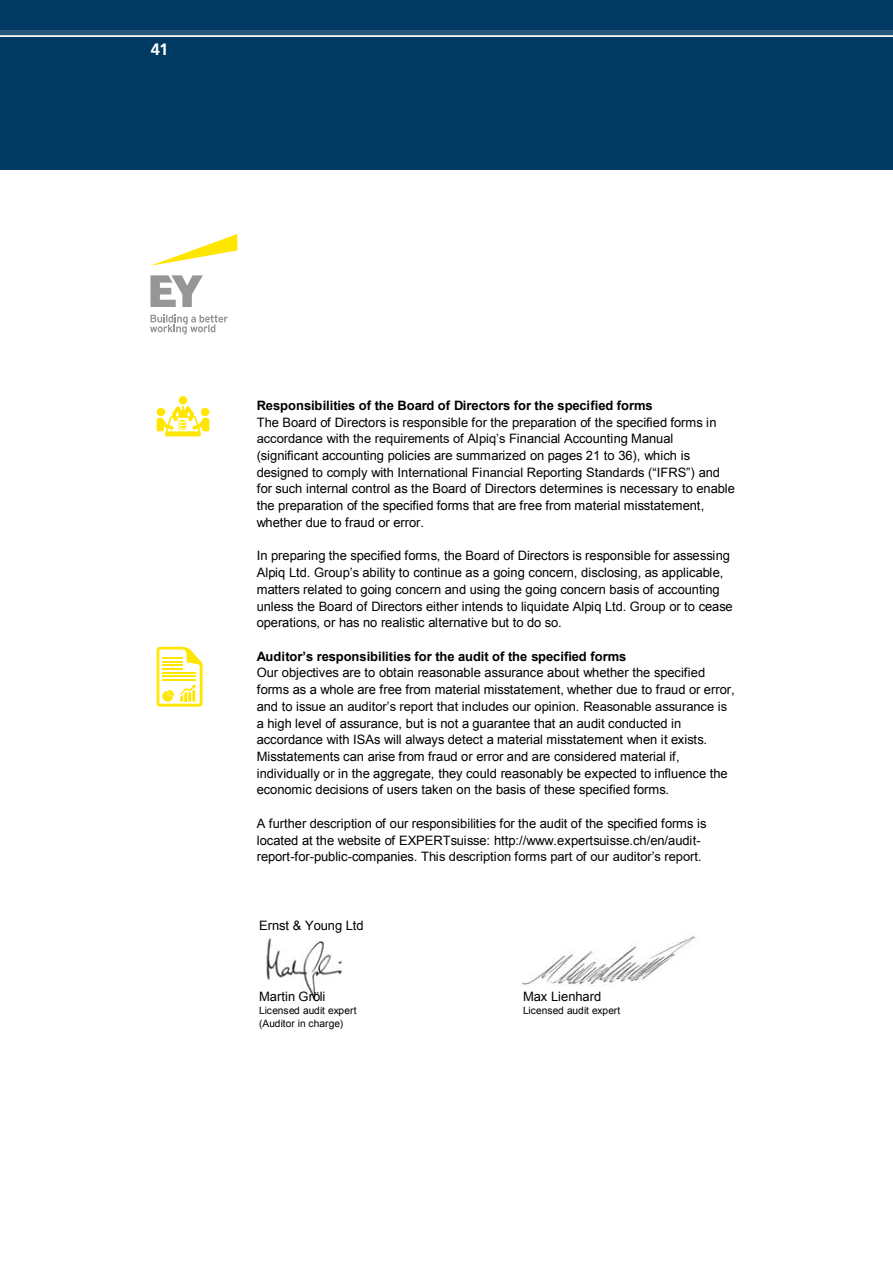
<style>
.page{position:relative;width:893px;height:1263px;background:#fff}
.page>*{position:absolute;margin:0;border:0;box-sizing:border-box;transform-origin:0 0}
.t1{font:700 16.5px "Frutiger LT Com";color:#fff}
.t2{font:12.9px/16.6px "Arial";letter-spacing:-.01em;color:#000}
.t3{font:700 12.9px "Arial";color:#000}
.t4{font:10.2px "Arial";letter-spacing:-.01em;color:#000}
.t5{font:10.2px "Arial";letter-spacing:.015em;color:#000}
</style>
<div class="page">
<div style="left:0;top:0;width:893px;height:170px;background:#003a63"></div>
<div style="left:0;top:30px;width:893px;height:6px;background:#26577a"></div>
<hr style="left:0;top:36px;width:893px;height:1px;background:#fff">
<svg style="left:150px;top:314px;width:78px;height:20px"></svg>
<svg style="left:150px;top:234px;width:87px;height:32px"></svg>
<svg style="left:150px;top:275px;width:53px;height:32px"></svg>
<img style="left:266px;top:938px;width:76px;height:63px">
<div style="left:179px;top:396px;width:8px;height:8px;background:#ffe600;border-radius:50%"></div>
<svg style="left:157px;top:406px;width:52px;height:30px"></svg>
<svg style="left:157px;top:647px;width:46px;height:60px"></svg>
<img style="left:523px;top:934px;width:173px;height:53px">
<p class="t1" style="left:151px;top:40px;width:19px">41</p>
<p class="t3" style="left:257px;top:396px;width:398px">Responsibilities of the Board of Directors for the specified forms</p>
<p class="t2" style="left:257px;top:414px;width:480px">The Board of Directors is responsible for the preparation of the specified forms in accordance with the requirements of Alpiq’s Financial Accounting Manual (significant accounting policies are summarized on pages 21 to 36), which is designed to comply with International Financial Reporting Standards (“IFRS”) and for such internal control as the Board of Directors determines is necessary to enable the preparation of the specified forms that are free from material misstatement, whether due to fraud or error.</p>
<p class="t2" style="left:257px;top:547px;width:477px">In preparing the specified forms, the Board of Directors is responsible for assessing Alpiq Ltd. Group’s ability to continue as a going concern, disclosing, as applicable, matters related to going concern and using the going concern basis of accounting unless the Board of Directors either intends to liquidate Alpiq Ltd. Group or to cease operations, or has no realistic alternative but to do so.</p>
<p class="t3" style="left:257px;top:647px;width:371px">Auditor’s responsibilities for the audit of the specified forms</p>
<p class="t2" style="left:257px;top:664px;width:479px">Our objectives are to obtain reasonable assurance about whether the specified forms as a whole are free from material misstatement, whether due to fraud or error, and to issue an auditor’s report that includes our opinion. Reasonable assurance is a high level of assurance, but is not a guarantee that an audit conducted in accordance with ISAs will always detect a material misstatement when it exists.<br>Misstatements can arise from fraud or error and are considered material if, individually or in the aggregate, they could reasonably be expected to influence the economic decisions of users taken on the basis of these specified forms.</p>
<p class="t2" style="left:257px;top:815px;width:451px">A further description of our responsibilities for the audit of the specified forms is located at the website of EXPERTsuisse: http://www.expertsuisse.ch/en/audit&shy;report-for-public-companies. This description forms part of our auditor’s report.</p>
<p class="t2" style="left:259px;top:917px;width:106px">Ernst &amp; Young Ltd</p>
<p class="t2" style="left:259px;top:988px;width:68px">Martin Gröli</p>
<p class="t2" style="left:523px;top:988px;width:80px">Max Lienhard</p>
<p class="t4" style="left:259px;top:1004px;width:99px">Licensed audit expert</p>
<p class="t4" style="left:523px;top:1004px;width:99px">Licensed audit expert</p>
<p class="t5" style="left:259px;top:1017px;width:86px">(Auditor in charge)</p>
</div>
